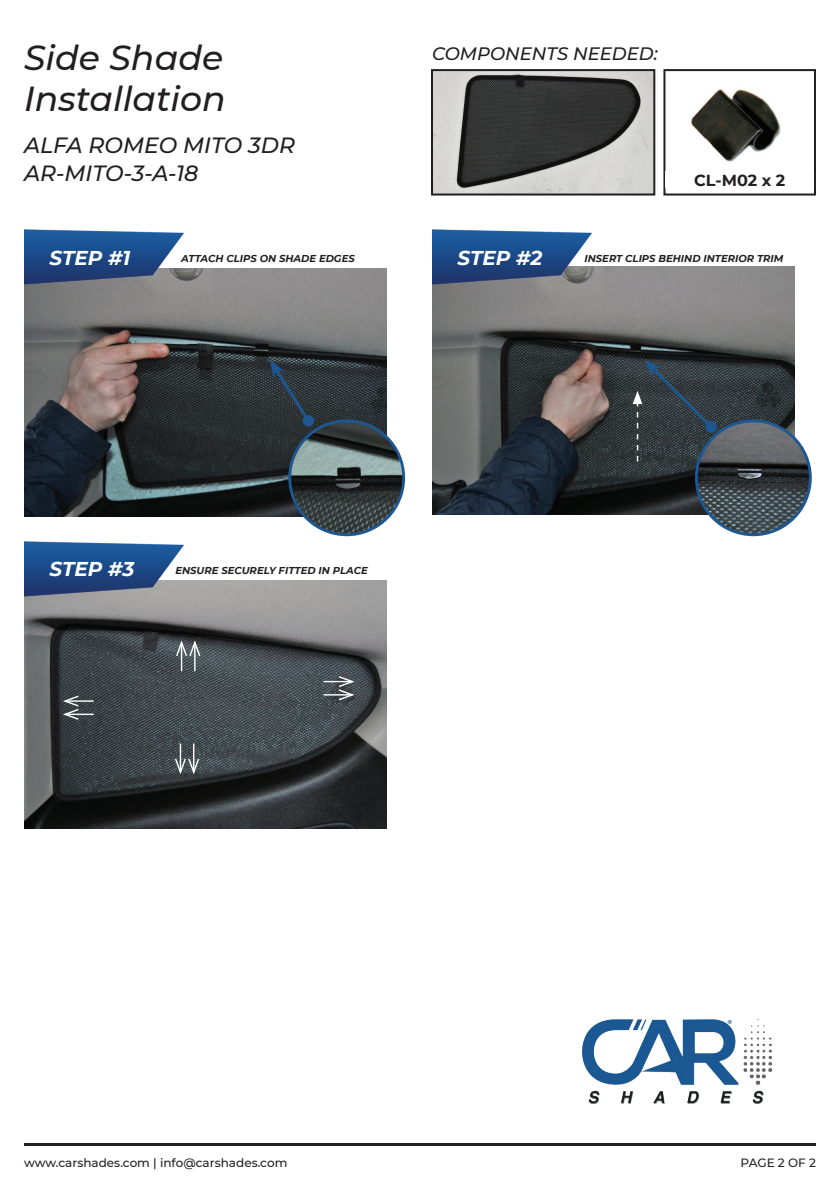
<style>
.page{position:relative;width:840px;height:1191px;background:#fff}
.page>*{position:absolute;margin:0;border:0;box-sizing:border-box;transform-origin:0 0}
.t1{font:italic 500 34.6px/41.6px "Montserrat";color:#231f20}
.t2{font:italic 500 22px/28px "Montserrat";color:#231f20}
.t3{font:italic 700 20px "Montserrat";color:#fff}
.t4{font:italic 500 18px "Montserrat";color:#231f20}
.t5{font:700 16px "Montserrat";color:#231f20}
.t6{font:500 12px "Montserrat";color:#231f20}
.t7{font:italic 700 10px "Montserrat";color:#231f20}
</style>
<div class="page">
<img style="left:24px;top:268px;width:362px;height:248px">
<img style="left:432px;top:267px;width:362px;height:248px">
<img style="left:24px;top:580px;width:362px;height:248px">
<img style="left:24px;top:229px;width:160px;height:61px">
<img style="left:432px;top:229px;width:160px;height:61px">
<img style="left:24px;top:541px;width:160px;height:60px">
<img style="left:691px;top:89px;width:90px;height:73px">
<div style="left:663px;top:69px;width:152px;height:126px;border:2px solid #231f20"></div>
<img style="left:434px;top:72px;width:218px;height:120px">
<div style="left:431px;top:69px;width:224px;height:126px;border:2px solid #231f20"></div>
<hr style="left:24px;top:1143px;width:791px;height:2px;background:#231f20">
<div style="left:704px;top:421px;width:12px;height:12px;background:#1e5893;border-radius:50%"></div>
<svg style="left:270px;top:360px;width:42px;height:65px"></svg>
<div style="left:302px;top:415px;width:12px;height:11px;background:#1e5893;border-radius:50%"></div>
<svg style="left:632px;top:360px;width:82px;height:101px"></svg>
<img style="left:289px;top:421px;width:114px;height:114px;border-radius:57px">
<div style="left:288px;top:419px;width:117px;height:117px;border:3px solid #1e5893;border-radius:50%"></div>
<img style="left:696px;top:421px;width:113px;height:114px;border-radius:57px">
<div style="left:694px;top:419px;width:117px;height:117px;border:3px solid #1e5893;border-radius:50%"></div>
<div style="left:665px;top:171px;width:148px;height:16px;background:#fff"></div>
<hr style="left:65px;top:713px;width:29px;height:2px;background:#fff">
<svg style="left:175px;top:638px;width:26px;height:33px"></svg>
<svg style="left:323px;top:675px;width:33px;height:26px"></svg>
<hr style="left:65px;top:700px;width:29px;height:2px;background:#fff">
<svg style="left:61px;top:694px;width:19px;height:27px"></svg>
<svg style="left:174px;top:743px;width:26px;height:33px"></svg>
<img style="left:582px;top:1019px;width:189px;height:85px">
<h1 class="t1" style="left:24px;top:35px;width:203px">Side Shade<br>Installation</h1>
<h2 class="t2" style="left:24px;top:131px;width:272px">ALFA ROMEO MITO 3DR<br>AR-MITO-3-A-18</h2>
<h3 class="t4" style="left:432px;top:41px;width:227px">COMPONENTS NEEDED:</h3>
<h3 class="t5" style="left:693px;top:169px;width:93px">CL-M02 x 2</h3>
<h3 class="t3" style="left:49px;top:243px;width:82px">STEP #1</h3>
<h3 class="t3" style="left:457px;top:243px;width:86px">STEP #2</h3>
<p class="t7" style="left:181px;top:251px;width:175px">ATTACH CLIPS ON SHADE EDGES</p>
<p class="t7" style="left:584px;top:251px;width:200px">INSERT CLIPS BEHIND INTERIOR TRIM</p>
<h3 class="t3" style="left:49px;top:554px;width:86px">STEP #3</h3>
<p class="t7" style="left:175px;top:563px;width:194px">ENSURE SECURELY FITTED IN PLACE</p>
<p class="t6" style="left:24px;top:1153px;width:265px">www.carshades.com | info@carshades.com</p>
<p class="t6" style="left:740px;top:1153px;width:77px">PAGE 2 OF 2</p>
</div>
